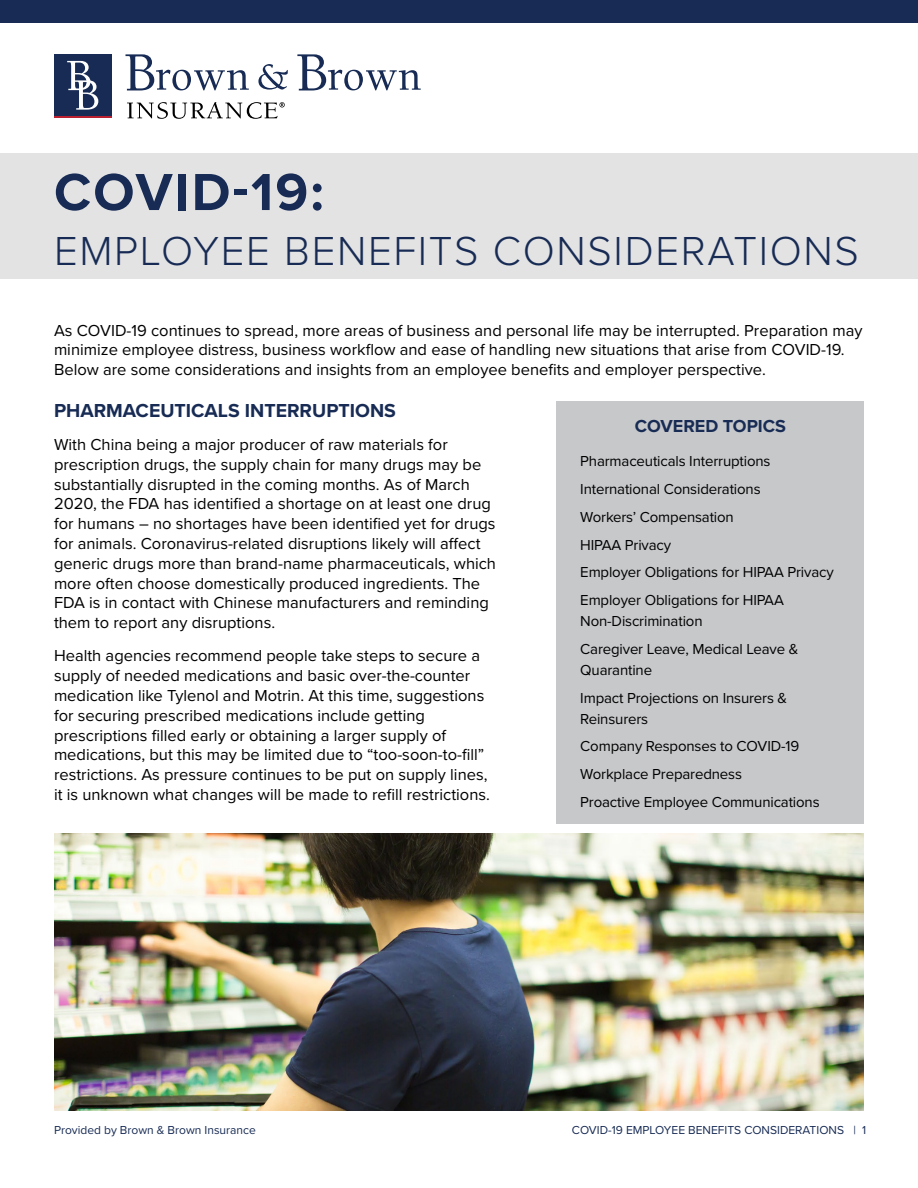
<style>
.page{position:relative;width:918px;height:1188px;background:#fff}
.page>*{position:absolute;margin:0;border:0;box-sizing:border-box;transform-origin:0 0}
.t1{font:700 54px "Proxima Nova";letter-spacing:.04em;color:#172b54}
.t2{font:300 42px "Proxima Nova";letter-spacing:.04em;color:#172b54}
.t3{font:700 19.5px "Proxima Nova";color:#172b54}
.t4{font:700 18px "Proxima Nova";color:#172b54}
.t5{font:16.5px/19.8px "Proxima Nova";color:#000}
.t6{font:15px/21px "Proxima Nova";letter-spacing:-.01em;color:#000}
.t7{font:12px "Proxima Nova";color:#172b54}
</style>
<div class="page">
<div style="left:0;top:0;width:918px;height:23px;background:#182b55"></div>
<img style="left:54px;top:834px;width:810px;height:277px">
<div style="left:0;top:154px;width:918px;height:125px;background:#e3e3e4"></div>
<div style="left:54px;top:54px;width:58px;height:63px;background:#172b54"></div>
<svg style="left:258px;top:64px;width:30px;height:26px"></svg>
<svg style="left:126px;top:54px;width:123px;height:36px"></svg>
<svg style="left:297px;top:54px;width:124px;height:36px"></svg>
<svg style="left:67px;top:61px;width:31px;height:49px"></svg>
<hr style="left:54px;top:117px;width:58px;height:1px;background:#bb2031">
<svg style="left:127px;top:102px;width:158px;height:17px"></svg>
<div style="left:557px;top:401px;width:307px;height:423px;background:#c7c8ca"></div>
<p class="t1" style="left:54px;top:152px;width:271px">COVID-19:</p>
<p class="t2" style="left:54px;top:220px;width:807px">EMPLOYEE BENEFITS CONSIDERATIONS</p>
<p class="t5" style="left:54px;top:320px;width:810px">As COVID-19 continues to spread, more areas of business and personal life may be interrupted. Preparation may minimize employee distress, business workflow and ease of handling new situations that arise from COVID-19.<br>Below are some considerations and insights from an employee benefits and employer perspective.</p>
<p class="t3" style="left:54px;top:396px;width:344px">PHARMACEUTICALS INTERRUPTIONS</p>
<p class="t5" style="left:54px;top:434px;width:444px">With China being a major producer of raw materials for prescription drugs, the supply chain for many drugs may be substantially disrupted in the coming months. As of March 2020, the FDA has identified a shortage on at least one drug for humans – no shortages have been identified yet for drugs for animals. Coronavirus-related disruptions likely will affect generic drugs more than brand-name pharmaceuticals, which more often choose domestically produced ingredients. The FDA is in contact with Chinese manufacturers and reminding them to report any disruptions.</p>
<p class="t5" style="left:54px;top:645px;width:437px">Health agencies recommend people take steps to secure a supply of needed medications and basic over-the-counter medication like Tylenol and Motrin. At this time, suggestions for securing prescribed medications include getting prescriptions filled early or obtaining a larger supply of medications, but this may be limited due to “too-soon-to-fill” restrictions. As pressure continues to be put on supply lines, it is unknown what changes will be made to refill restrictions.</p>
<p class="t4" style="left:635px;top:413px;width:153px">COVERED TOPICS</p>
<p class="t6" style="left:580px;top:450px;width:192px">Pharmaceuticals Interruptions</p>
<p class="t6" style="left:580px;top:478px;width:182px">International Considerations</p>
<p class="t6" style="left:580px;top:506px;width:155px">Workers’ Compensation</p>
<p class="t6" style="left:580px;top:534px;width:92px">HIPAA Privacy</p>
<p class="t6" style="left:580px;top:561px;width:255px">Employer Obligations for HIPAA Privacy</p>
<p class="t6" style="left:580px;top:589px;width:205px">Employer Obligations for HIPAA<br>Non-Discrimination</p>
<p class="t6" style="left:580px;top:638px;width:220px">Caregiver Leave, Medical Leave &amp;<br>Quarantine</p>
<p class="t6" style="left:580px;top:687px;width:208px">Impact Projections on Insurers &amp;<br>Reinsurers</p>
<p class="t6" style="left:580px;top:735px;width:221px">Company Responses to COVID-19</p>
<p class="t6" style="left:580px;top:763px;width:163px">Workplace Preparedness</p>
<p class="t6" style="left:580px;top:791px;width:241px">Proactive Employee Communications</p>
<p class="t7" style="left:54px;top:1121px;width:203px">Provided by Brown &amp; Brown Insurance</p>
<p class="t7" style="left:572px;top:1121px;width:296px">COVID-19 EMPLOYEE BENEFITS CONSIDERATIONS | 1</p>
</div>
